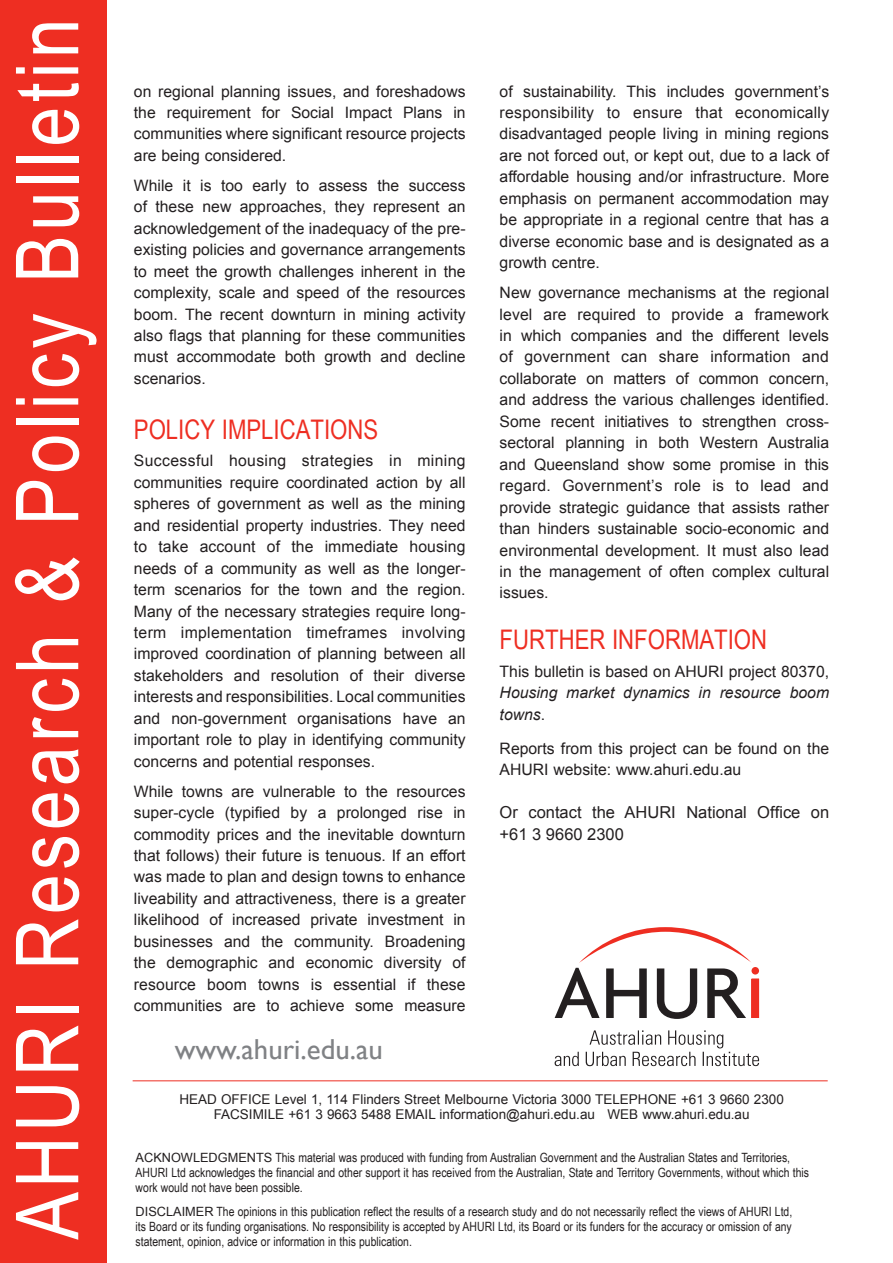
<style>
.page{position:relative;width:893px;height:1263px;background:#fff}
.page>*{position:absolute;margin:0;border:0;box-sizing:border-box;transform-origin:0 0}
.t1{font:87px "Arial Narrow";letter-spacing:.05em;color:#fff}
.Sub-Heading{font:28.8px "Gill Sans";color:#808285}
.Section_Heading{font:27px "Arial Narrow";color:#ee2e22}
.t2{font:16.5px/21.5px "Arial";color:#231f20}
.Body_Copy{font:15.75px/21.5px "Arial";color:#231f20;text-align:justify}
.t3{font:13.5px "Arial";color:#231f20}
.t4{font:12.75px/15px "Arial Narrow";color:#231f20}
.s1{font-style:italic}
.s2{font-family:"Arial"}
</style>
<div class="page">
<div style="left:0;top:0;width:106px;height:1263px;background:#ee2e22"></div>
<hr style="left:133px;top:1080px;width:695px;height:1px;background:#ee2e22">
<svg style="left:555px;top:927px;width:204px;height:92px"></svg>
<svg style="left:555px;top:1052px;width:24px;height:14px"></svg>
<svg style="left:586px;top:1030px;width:173px;height:36px"></svg>
<p class="t1" style="left:-16px;top:1240px;width:1223px;rotate:-90deg">AHURI Research &amp; Policy Bulletin</p>
<p class="Body_Copy" style="left:134px;top:80px;width:333px">on regional planning issues, and foreshadows the requirement for Social Impact Plans in communities where significant resource projects are being considered.</p>
<p class="Body_Copy" style="left:134px;top:175px;width:333px">While it is too early to assess the success of these new approaches, they represent an acknowledgement of the inadequacy of the pre&shy;existing policies and governance arrangements to meet the growth challenges inherent in the complexity, scale and speed of the resources boom. The recent downturn in mining activity also flags that planning for these communities must accommodate both growth and decline scenarios.</p>
<p class="Section_Heading" style="left:134px;top:409px;width:246px">POLICY IMPLICATIONS</p>
<p class="Body_Copy" style="left:134px;top:450px;width:333px">Successful housing strategies in mining communities require coordinated action by all spheres of government as well as the mining and residential property industries. They need to take account of the immediate housing needs of a community as well as the longer&shy;term scenarios for the town and the region.<br>Many of the necessary strategies require long&shy;term implementation timeframes involving improved coordination of planning between all stakeholders and resolution of their diverse interests and responsibilities. Local communities and non-government organisations have an important role to play in identifying community concerns and potential responses.</p>
<p class="Body_Copy" style="left:134px;top:780px;width:333px">While towns are vulnerable to the resources super-cycle (typified by a prolonged rise in commodity prices and the inevitable downturn that follows) their future is tenuous. If an effort was made to plan and design towns to enhance liveability and attractiveness, there is a greater likelihood of increased private investment in businesses and the community. Broadening the demographic and economic diversity of resource boom towns is essential if these communities are to achieve some measure</p>
<p class="Sub-Heading" style="left:175px;top:1032px;width:210px">www.ahuri.edu.au</p>
<p class="Body_Copy" style="left:500px;top:80px;width:331px">of sustainability. This includes government’s responsibility to ensure that economically disadvantaged people living in mining regions are not forced out, or kept out, due to a lack of affordable housing and/or infrastructure. More emphasis on permanent accommodation may be appropriate in a regional centre that has a diverse economic base and is designated as a growth centre.</p>
<p class="Body_Copy" style="left:500px;top:282px;width:331px">New governance mechanisms at the regional level are required to provide a framework in which companies and the different levels of government can share information and collaborate on matters of common concern, and address the various challenges identified.<br>Some recent initiatives to strengthen cross&shy;sectoral planning in both Western Australia and Queensland show some promise in this regard. Government’s role is to lead and provide strategic guidance that assists rather than hinders sustainable socio-economic and environmental development. It must also lead in the management of often complex cultural issues.</p>
<p class="Section_Heading" style="left:500px;top:619px;width:269px">FURTHER INFORMATION</p>
<p class="Body_Copy" style="left:500px;top:660px;width:331px">This bulletin is based on AHURI project 80370, <span class="s1">Housing market dynamics in resource boom towns</span>.</p>
<p class="Body_Copy" style="left:500px;top:738px;width:331px">Reports from this project can be found on the<br>AHURI website: www.ahuri.edu.au</p>
<p class="t2" style="left:500px;top:802px;width:331px">Or contact the AHURI National Office on +61 3 9660 2300</p>
<p class="t3" style="left:179px;top:1090px;width:606px">HEAD OFFICE Level 1, 114 Flinders Street Melbourne Victoria 3000 TELEPHONE +61 3 9660 2300</p>
<p class="t3" style="left:214px;top:1105px;width:537px">FACSIMILE +61 3 9663 5488 EMAIL information@ahuri.edu.au WEB www.ahuri.edu.au</p>
<p class="t4" style="left:136px;top:1150px;width:675px"><span class="s2">ACKNOWLEDGMENTS</span> This material was produced with funding from Australian Government and the Australian States and Territories,<br>AHURI Ltd acknowledges the financial and other support it has received from the Australian, State and Territory Governments, without which this work would not have been possible.</p>
<p class="t4" style="left:136px;top:1203px;width:658px;text-align:justify"><span class="s2">DISCLAIMER</span> The opinions in this publication reflect the results of a research study and do not necessarily reflect the views of AHURI Ltd, its Board or its funding organisations. No responsibility is accepted by AHURI Ltd, its Board or its funders for the accuracy or omission of any statement, opinion, advice or information in this publication.</p>
</div>
